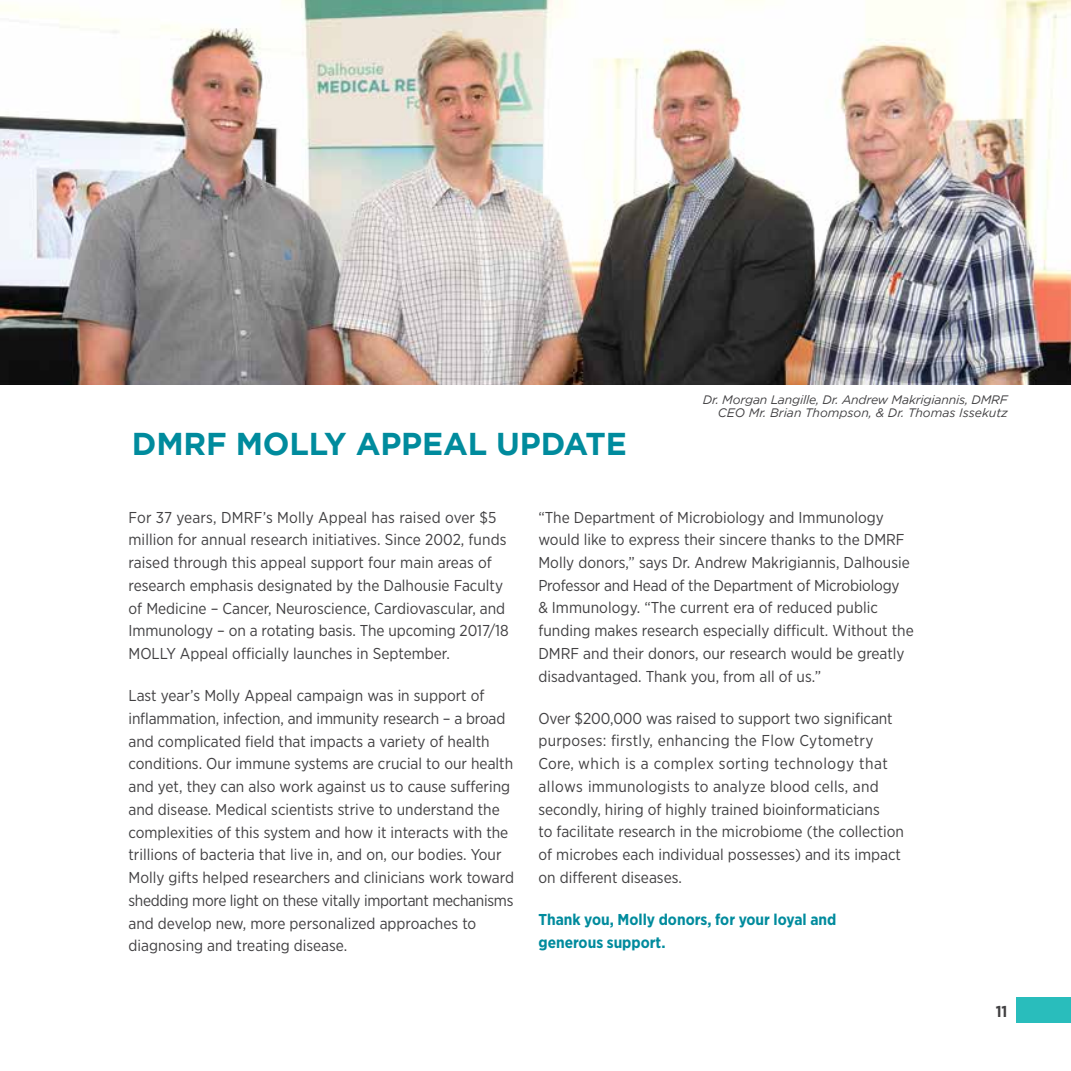
<style>
.page{position:relative;width:1071px;height:1071px;background:#fff}
.page>*{position:absolute;margin:0;border:0;box-sizing:border-box;transform-origin:0 0}
.t1{font:700 31.5px "Gotham";letter-spacing:-.005em;color:#008b9d}
.t2{font:15.75px/22.8px "Gotham Narrow";color:#414042}
.t3{font:700 15.75px/22.8px "Gotham Narrow";color:#008b9d}
.t4{font:700 15.75px "Gotham Narrow";color:#414042}
.t5{font:italic 12.25px/12.2px "Gotham";letter-spacing:-.015em;color:#414042;text-align:right}
</style>
<div class="page">
<div style="left:1017px;top:997px;width:54px;height:25px;background:#29bdbc"></div>
<img style="left:1px;top:0;width:1070px;height:385px">
<h1 class="t1" style="left:132px;top:426px;width:496px">DMRF MOLLY APPEAL UPDATE</h1>
<p class="t5" style="left:703px;top:394px;width:307px">Dr. Morgan Langille, Dr. Andrew Makrigiannis, DMRF<br>CEO Mr. Brian Thompson, &amp; Dr. Thomas Issekutz</p>
<p class="t2" style="left:129px;top:505px;width:382px">For 37 years, DMRF’s Molly Appeal has raised over $5 million for annual research initiatives. Since 2002, funds raised through this appeal support four main areas of research emphasis designated by the Dalhousie Faculty of Medicine – Cancer, Neuroscience, Cardiovascular, and Immunology – on a rotating basis. The upcoming 2017/18<br>MOLLY Appeal officially launches in September.</p>
<p class="t2" style="left:129px;top:684px;width:387px">Last year’s Molly Appeal campaign was in support of inflammation, infection, and immunity research – a broad and complicated field that impacts a variety of health conditions. Our immune systems are crucial to our health and yet, they can also work against us to cause suffering and disease. Medical scientists strive to understand the complexities of this system and how it interacts with the trillions of bacteria that live in, and on, our bodies. Your Molly gifts helped researchers and clinicians work toward shedding more light on these vitally important mechanisms and develop new, more personalized approaches to diagnosing and treating disease.</p>
<p class="t2" style="left:538px;top:505px;width:377px">“The Department of Microbiology and Immunology would like to express their sincere thanks to the DMRF Molly donors,” says Dr. Andrew Makrigiannis, Dalhousie Professor and Head of the Department of Microbiology<br>&amp; Immunology. “The current era of reduced public funding makes research especially difficult. Without the DMRF and their donors, our research would be greatly disadvantaged. Thank you, from all of us.”</p>
<p class="t2" style="left:538px;top:706px;width:367px">Over $200,000 was raised to support two significant purposes: firstly, enhancing the Flow Cytometry Core, which is a complex sorting technology that allows immunologists to analyze blood cells, and secondly, hiring of highly trained bioinformaticians<br>to facilitate research in the microbiome (the collection of microbes each individual possesses) and its impact on different diseases.</p>
<p class="t3" style="left:538px;top:908px;width:299px">Thank you, Molly donors, for your loyal and generous support.</p>
<p class="t4" style="left:996px;top:1001px;width:13px">11</p>
</div>
